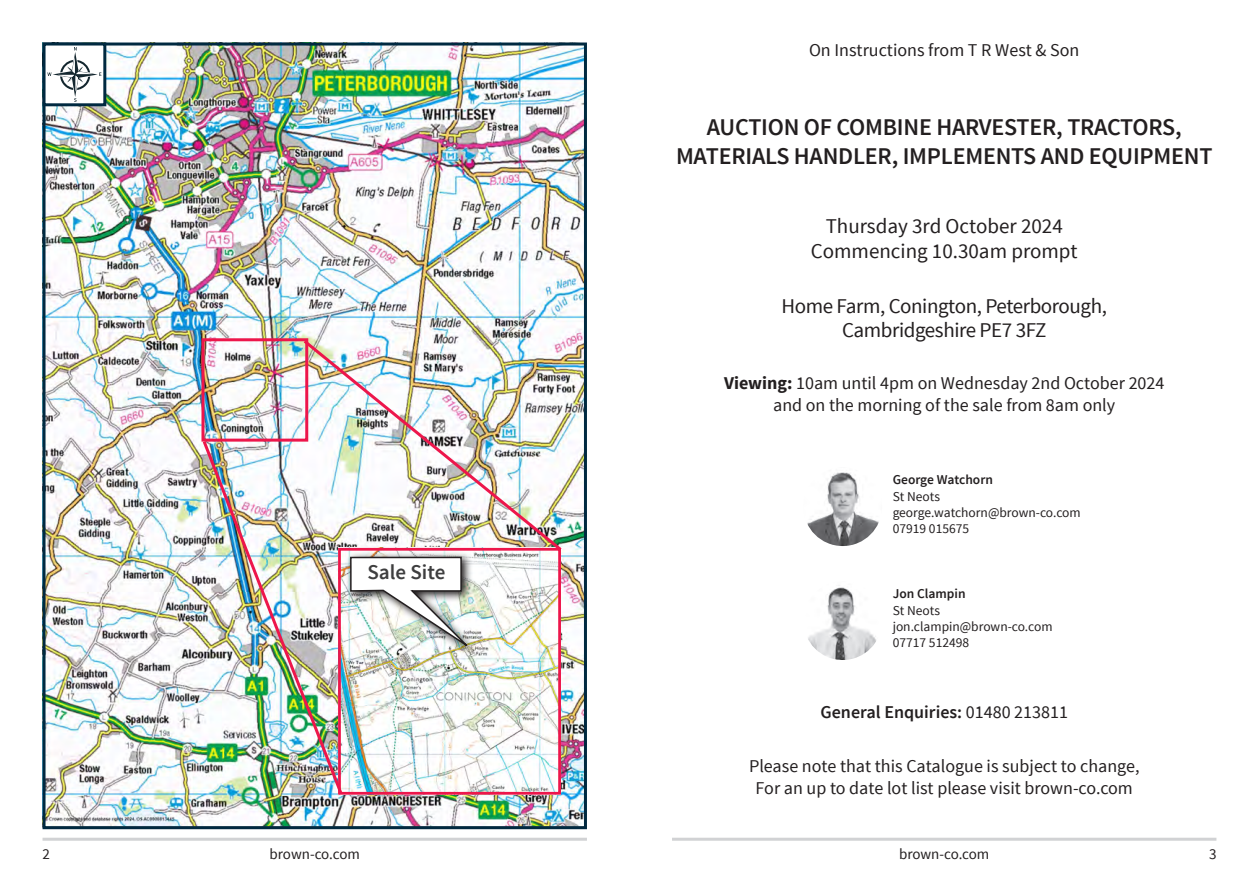
<style>
.page{position:relative;width:1259px;height:893px;background:#fff}
.page>*{position:absolute;margin:0;border:0;box-sizing:border-box;transform-origin:0 0}
.t1{font:600 24px/28.8px "Source Sans Pro";letter-spacing:-.01em;color:#231f20;text-align:center}
.t2{font:21px/24px "Source Sans Pro";letter-spacing:-.02em;color:#231f20;text-align:center}
.t3{font:21px/25.2px "Source Sans Pro";color:#231f20;text-align:center}
.t4{font:600 21px "Source Sans Pro";color:#3e3e3f}
.t5{font:18px/21.6px "Source Sans Pro";color:#231f20;text-align:center}
.t6{font:600 18px "Source Sans Pro";color:#231f20}
.t7{font:15px "Source Sans Pro";letter-spacing:-.005em;color:#231f20}
.t8{font:13.5px/16.2px "Source Sans Pro";color:#231f20}
.t9{font:600 13.5px "Source Sans Pro";color:#231f20}
.s1{font-weight:700}
.s2{font-weight:400}
</style>
<div class="page">
<hr style="left:43px;top:838px;width:544px;height:3px;background:#d1d2d4">
<hr style="left:672px;top:838px;width:544px;height:3px;background:#d1d2d4">
<img style="left:47px;top:47px;width:536px;height:778px">
<div style="left:43px;top:43px;width:544px;height:786px;border:3px solid #002940"></div>
<img style="left:345px;top:554px;width:212px;height:237px">
<div style="left:338px;top:548px;width:223px;height:247px;border:3px solid #ed164b"></div>
<div style="left:201px;top:338px;width:107px;height:104px;border:3px solid #ed164b"></div>
<img style="left:803px;top:581px;width:79px;height:79px;border-radius:39px">
<svg style="left:47px;top:47px;width:54px;height:55px"></svg>
<div style="left:43px;top:43px;width:63px;height:63px;border:3px solid #002940"></div>
<svg style="left:345px;top:554px;width:132px;height:102px"></svg>
<img style="left:349px;top:556px;width:129px;height:99px">
<img style="left:200px;top:438px;width:145px;height:359px">
<img style="left:300px;top:337px;width:265px;height:217px">
<img style="left:803px;top:467px;width:79px;height:79px;border-radius:39px">
<p class="t5" style="left:809px;top:40px;width:272px">On Instructions from T R West &amp; Son</p>
<h1 class="t1" style="left:676px;top:114px;width:538px">AUCTION OF COMBINE HARVESTER, TRACTORS,<br>MATERIALS HANDLER, IMPLEMENTS AND EQUIPMENT</h1>
<p class="t3" style="left:811px;top:214px;width:268px">Thursday 3rd October 2024<br>Commencing 10.30am prompt</p>
<p class="t2" style="left:781px;top:295px;width:327px">Home Farm, Conington, Peterborough,<br>Cambridgeshire PE7 3FZ</p>
<p class="t5" style="left:724px;top:373px;width:442px"><span class="s1">Viewing:</span> 10am until 4pm on Wednesday 2nd October 2024 and on the morning of the sale from 8am only</p>
<p class="t4" style="left:367px;top:559px;width:80px">Sale Site</p>
<p class="t9" style="left:892px;top:471px;width:102px">George Watchorn</p>
<p class="t8" style="left:892px;top:488px;width:190px">St Neots george.watchorn@brown-co.com<br>07919 015675</p>
<p class="t9" style="left:892px;top:585px;width:74px">Jon Clampin</p>
<p class="t8" style="left:892px;top:602px;width:161px">St Neots jon.clampin@brown-co.com<br>07717 512498</p>
<p class="t6" style="left:820px;top:701px;width:249px">General Enquiries: <span class="s2">01480 213811</span></p>
<p class="t5" style="left:749px;top:756px;width:392px;line-height:21px">Please note that this Catalogue is subject to change,<br>For an up to date lot list please visit brown-co.com</p>
<p class="t7" style="left:43px;top:845px;width:9px">2</p>
<p class="t7" style="left:270px;top:845px;width:92px">brown-co.com</p>
<p class="t7" style="left:899px;top:845px;width:92px">brown-co.com</p>
<p class="t7" style="left:1209px;top:845px;width:9px">3</p>
</div>
